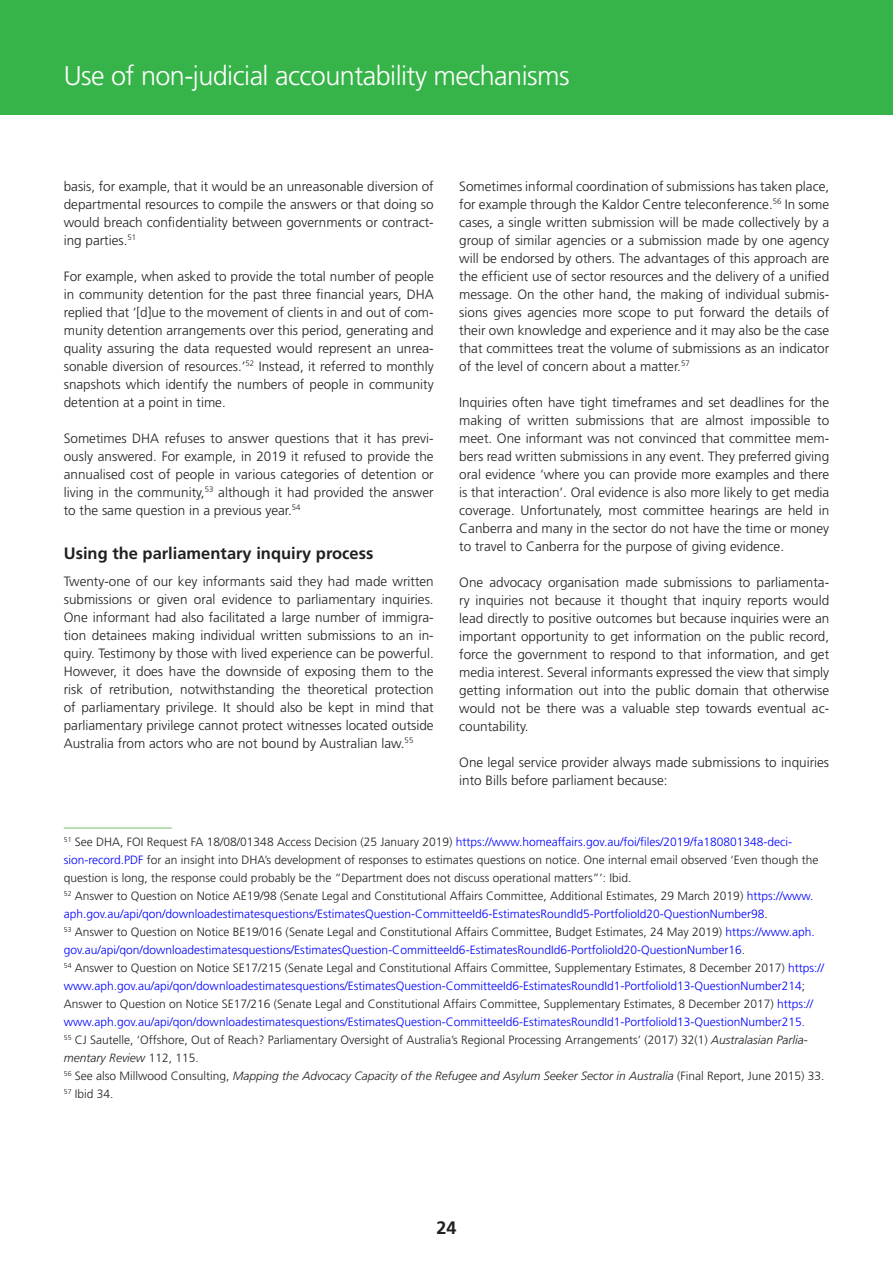
<style>
.page{position:relative;width:893px;height:1263px;background:#fff}
.page>*{position:absolute;margin:0;border:0;box-sizing:border-box;transform-origin:0 0}
.t1{font:300 27px "Frutiger";letter-spacing:-.02em;color:#fff}
.t2{font:700 18px "Frutiger";color:#221f1f}
.t3{font:700 16.5px "Frutiger";color:#221f1f}
.t4{font:300 13.5px/18px "Frutiger";color:#221f1f;text-align:justify}
.t5{font:300 12px/18px "Frutiger";color:#221f1f}
.s1{color:#00f}
.s2{font-style:italic}
</style>
<div class="page">
<div style="left:0;top:0;width:893px;height:115px;background:#37b449"></div>
<hr style="left:64px;top:827px;width:108px;height:2px;background:#a3d39b">
<h1 class="t1" style="left:64px;top:64px;width:507px">Use of non-judicial accountability mechanisms</h1>
<p class="t4" style="left:64px;top:178px;width:371px">basis, for example, that it would be an unreasonable diversion of departmental resources to compile the answers or that doing so would breach confidentiality between governments or contract&shy;ing parties.<sup>51</sup></p>
<p class="t4" style="left:64px;top:268px;width:371px">For example, when asked to provide the total number of people in community detention for the past three financial years, DHA replied that ‘[d]ue to the movement of clients in and out of com&shy;munity detention arrangements over this period, generating and quality assuring the data requested would represent an unrea&shy;sonable diversion of resources.’<sup>52</sup> Instead, it referred to monthly snapshots which identify the numbers of people in community detention at a point in time.</p>
<p class="t4" style="left:64px;top:430px;width:371px">Sometimes DHA refuses to answer questions that it has previ&shy;ously answered. For example, in 2019 it refused to provide the annualised cost of people in various categories of detention or living in the community,<sup>53</sup> although it had provided the answer to the same question in a previous year.<sup>54</sup></p>
<p class="t3" style="left:64px;top:547px;width:311px">Using the parliamentary inquiry process</p>
<p class="t4" style="left:64px;top:573px;width:371px">Twenty-one of our key informants said they had made written submissions or given oral evidence to parliamentary inquiries.<br>One informant had also facilitated a large number of immigra&shy;tion detainees making individual written submissions to an in&shy;quiry. Testimony by those with lived experience can be powerful.<br>However, it does have the downside of exposing them to the risk of retribution, notwithstanding the theoretical protection of parliamentary privilege. It should also be kept in mind that parliamentary privilege cannot protect witnesses located outside Australia from actors who are not bound by Australian law.<sup>55</sup></p>
<p class="t4" style="left:459px;top:178px;width:371px">Sometimes informal coordination of submissions has taken place, for example through the Kaldor Centre teleconference.<sup>56</sup> In some cases, a single written submission will be made collectively by a group of similar agencies or a submission made by one agency will be endorsed by others. The advantages of this approach are the efficient use of sector resources and the delivery of a unified message. On the other hand, the making of individual submis&shy;sions gives agencies more scope to put forward the details of their own knowledge and experience and it may also be the case that committees treat the volume of submissions as an indicator of the level of concern about a matter.<sup>57</sup></p>
<p class="t4" style="left:459px;top:394px;width:371px">Inquiries often have tight timeframes and set deadlines for the making of written submissions that are almost impossible to meet. One informant was not convinced that committee mem&shy;bers read written submissions in any event. They preferred giving oral evidence ‘where you can provide more examples and there is that interaction’. Oral evidence is also more likely to get media coverage. Unfortunately, most committee hearings are held in Canberra and many in the sector do not have the time or money to travel to Canberra for the purpose of giving evidence.</p>
<p class="t4" style="left:459px;top:574px;width:371px">One advocacy organisation made submissions to parliamenta&shy;ry inquiries not because it thought that inquiry reports would lead directly to positive outcomes but because inquiries were an important opportunity to get information on the public record, force the government to respond to that information, and get media interest. Several informants expressed the view that simply getting information out into the public domain that otherwise would not be there was a valuable step towards eventual ac&shy;countability.</p>
<p class="t4" style="left:459px;top:754px;width:371px">One legal service provider always made submissions to inquiries into Bills before parliament because:</p>
<p class="t5" style="left:64px;top:834px;width:762px"><sup>51</sup> See DHA, FOI Request FA 18/08/01348 Access Decision (25 January 2019) <span class="s1">https://www.homeaffairs.gov.au/foi/files/2019/fa180801348-deci&shy;sion-record.PDF</span> for an insight into DHA’s development of responses to estimates questions on notice. One internal email observed ‘Even though the question is long, the response could probably be the “Department does not discuss operational matters”’: Ibid.<br><sup>52</sup> Answer to Question on Notice AE19/98 (Senate Legal and Constitutional Affairs Committee, Additional Estimates, 29 March 2019) <span class="s1">https://www. aph.gov.au/api/qon/downloadestimatesquestions/EstimatesQuestion-CommitteeId6-EstimatesRoundId5-PortfolioId20-QuestionNumber98</span>.<br><sup>53</sup> Answer to Question on Notice BE19/016 (Senate Legal and Constitutional Affairs Committee, Budget Estimates, 24 May 2019) <span class="s1">https://www.aph. gov.au/api/qon/downloadestimatesquestions/EstimatesQuestion-CommitteeId6-EstimatesRoundId6-PortfolioId20-QuestionNumber16</span>.<br><sup>54</sup> Answer to Question on Notice SE17/215 (Senate Legal and Constitutional Affairs Committee, Supplementary Estimates, 8 December 2017) <span class="s1">https:// www.aph.gov.au/api/qon/downloadestimatesquestions/EstimatesQuestion-CommitteeId6-EstimatesRoundId1-PortfolioId13-QuestionNumber214</span>; Answer to Question on Notice SE17/216 (Senate Legal and Constitutional Affairs Committee, Supplementary Estimates, 8 December 2017) <span class="s1">https:// www.aph.gov.au/api/qon/downloadestimatesquestions/EstimatesQuestion-CommitteeId6-EstimatesRoundId1-PortfolioId13-QuestionNumber215</span>.<br><sup>55</sup> CJ Sautelle, ‘Offshore, Out of Reach? Parliamentary Oversight of Australia’s Regional Processing Arrangements’ (2017) 32(1) <span class="s2">Australasian Parlia&shy;mentary Review</span> 112, 115.<br><sup>56</sup> See also Millwood Consulting, <span class="s2">Mapping the Advocacy Capacity of the Refugee and Asylum Seeker Sector in Australia</span> (Final Report, June 2015) 33.<br><sup>57</sup> Ibid 34.</p>
<h2 class="t2" style="left:436px;top:1221px;width:22px">24</h2>
</div>
